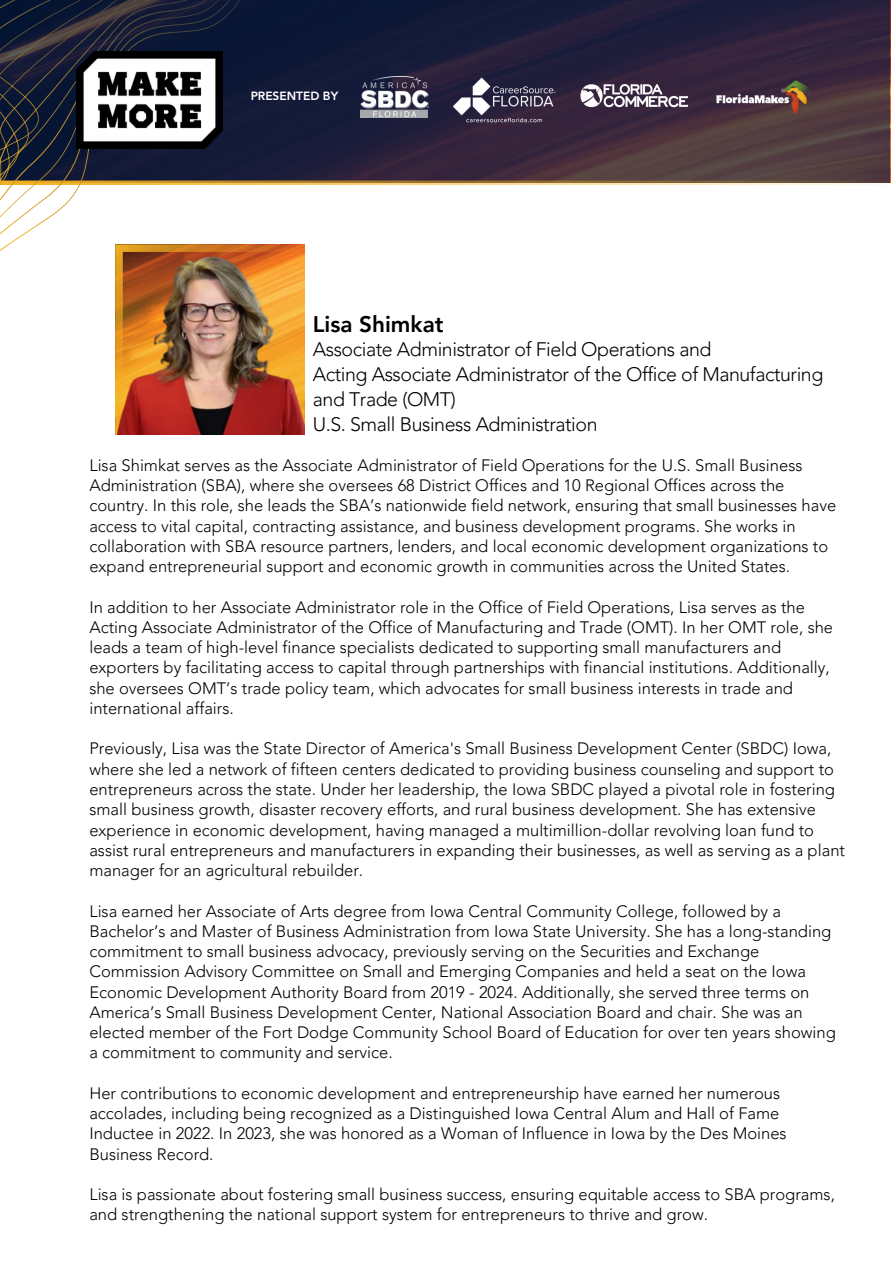
<style>
.page{position:relative;width:894px;height:1264px;background:#fff}
.page>*{position:absolute;margin:0;border:0;box-sizing:border-box;transform-origin:0 0}
.t1{font:800 22.5px "Avenir LT Pro";color:#000}
.t2{font:300 19.5px/24.8px "Avenir LT Pro";letter-spacing:-.02em;color:#000}
.t3{font:300 16.5px/20.2px "Avenir LT Pro";color:#000}
.t4{font:800 11.85px "Avenir LT Pro";color:#fff}
</style>
<div class="page">
<svg style="left:284px;top:0;width:605px;height:180px;background:#2d253b"></svg>
<svg style="left:284px;top:180px;width:607px;height:5px;background:#af9265"></svg>
<img style="left:284px;top:245px;width:20px;height:189px">
<img style="left:0;top:0;width:284px;height:435px">
<img style="left:76px;top:52px;width:146px;height:96px">
<img style="left:445px;top:70px;width:118px;height:54px">
<img style="left:578px;top:81px;width:112px;height:31px">
<img style="left:360px;top:76px;width:68px;height:42px">
<img style="left:706px;top:69px;width:111px;height:55px">
<p class="t4" style="left:250px;top:91px;width:89px">PRESENTED BY</p>
<h2 class="t1" style="left:313px;top:314px;width:132px">Lisa Shimkat</h2>
<h2 class="t2" style="left:313px;top:339px;width:512px">Associate Administrator of Field Operations and<br>Acting Associate Administrator of the Office of Manufacturing and Trade (OMT)<br>U.S. Small Business Administration</h2>
<p class="t3" style="left:89px;top:456px;width:748px">Lisa Shimkat serves as the Associate Administrator of Field Operations for the U.S. Small Business Administration (SBA), where she oversees 68 District Offices and 10 Regional Offices across the country. In this role, she leads the SBA’s nationwide field network, ensuring that small businesses have access to vital capital, contracting assistance, and business development programs. She works in collaboration with SBA resource partners, lenders, and local economic development organizations to expand entrepreneurial support and economic growth in communities across the United States.</p>
<p class="t3" style="left:89px;top:598px;width:745px">In addition to her Associate Administrator role in the Office of Field Operations, Lisa serves as the Acting Associate Administrator of the Office of Manufacturing and Trade (OMT). In her OMT role, she leads a team of high-level finance specialists dedicated to supporting small manufacturers and exporters by facilitating access to capital through partnerships with financial institutions. Additionally, she oversees OMT’s trade policy team, which advocates for small business interests in trade and international affairs.</p>
<h1 class="t3" style="left:89px;top:740px;width:757px">Previously, Lisa was the State Director of America's Small Business Development Center (SBDC) Iowa, where she led a network of fifteen centers dedicated to providing business counseling and support to entrepreneurs across the state. Under her leadership, the Iowa SBDC played a pivotal role in fostering small business growth, disaster recovery efforts, and rural business development. She has extensive experience in economic development, having managed a multimillion-dollar revolving loan fund to assist rural entrepreneurs and manufacturers in expanding their businesses, as well as serving as a plant manager for an agricultural rebuilder.</h1>
<h2 class="t3" style="left:89px;top:902px;width:747px">Lisa earned her Associate of Arts degree from Iowa Central Community College, followed by a Bachelor’s and Master of Business Administration from Iowa State University. She has a long-standing commitment to small business advocacy, previously serving on the Securities and Exchange Commission Advisory Committee on Small and Emerging Companies and held a seat on the Iowa Economic Development Authority Board from 2019 - 2024. Additionally, she served three terms on America’s Small Business Development Center, National Association Board and chair. She was an elected member of the Fort Dodge Community School Board of Education for over ten years showing a commitment to community and service.</h2>
<h2 class="t3" style="left:89px;top:1084px;width:698px">Her contributions to economic development and entrepreneurship have earned her numerous accolades, including being recognized as a Distinguished Iowa Central Alum and Hall of Fame Inductee in 2022. In 2023, she was honored as a Woman of Influence in Iowa by the Des Moines Business Record.</h2>
<h2 class="t3" style="left:89px;top:1185px;width:746px">Lisa is passionate about fostering small business success, ensuring equitable access to SBA programs, and strengthening the national support system for entrepreneurs to thrive and grow.</h2>
</div>
